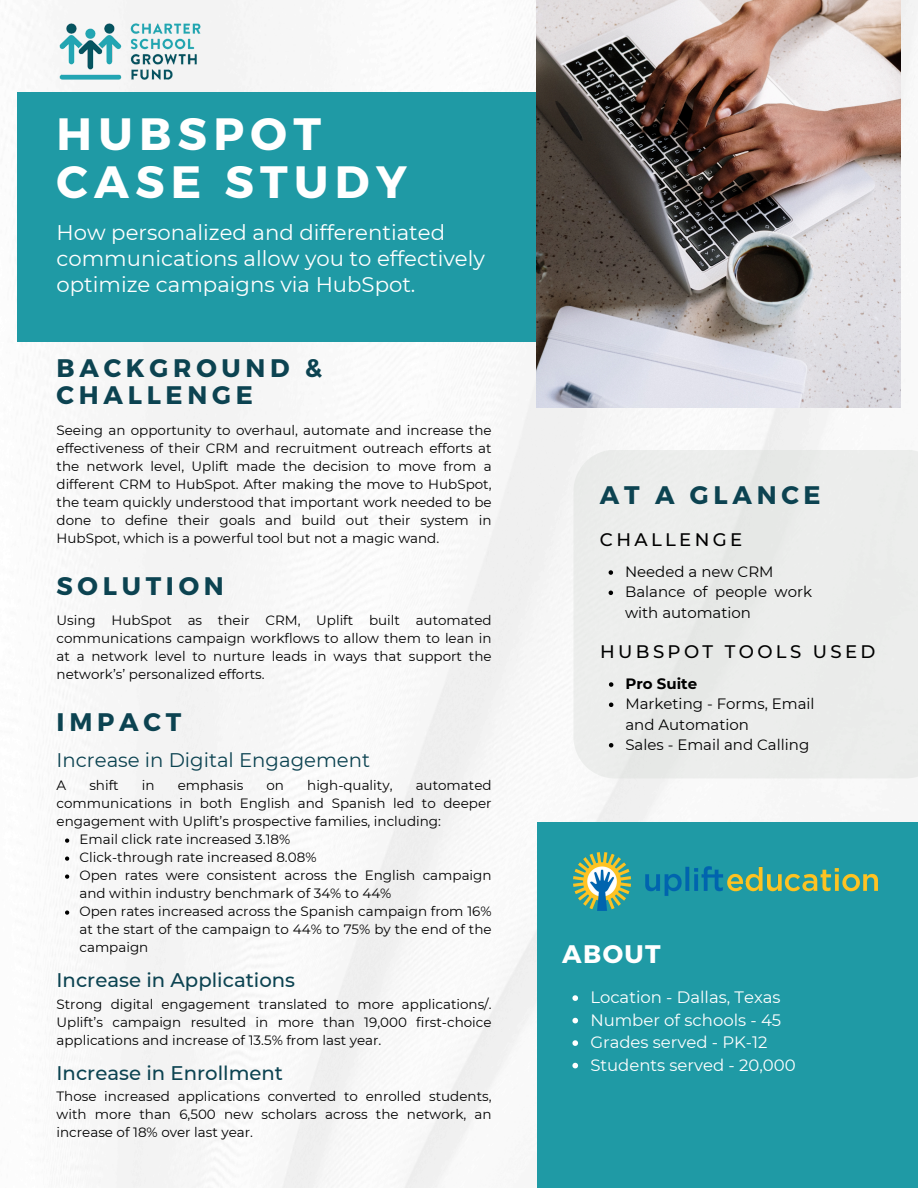
<style>
.page{position:relative;width:918px;height:1188px;background:#fff}
.page>*{position:absolute;margin:0;border:0;box-sizing:border-box;transform-origin:0 0}
.t1{font:700 45.3px/48.3px "Montserrat";letter-spacing:.14em;color:#fff}
.t2{font:700 25.35px/27px "Montserrat";letter-spacing:.185em;color:#0c4351}
.t3{font:700 25.35px "Montserrat";letter-spacing:.055em;color:#fff}
.t4{font:21.3px/25.8px "Montserrat";color:#fff}
.t5{font:500 19.65px "Montserrat";color:#0c4351}
.t6{font:19.65px "Montserrat";color:#0c4351}
.t7{font:500 18.15px "Montserrat";letter-spacing:.185em;color:#000}
.t8{font:16.5px/22.5px "Montserrat";color:#fff}
.t9{font:15px/20.2px "Montserrat";color:#000}
.t10{font:700 15px "Montserrat";color:#000}
.t11{font:13.5px/18px "Montserrat";color:#000;text-align:justify}
</style>
<div class="page">
<img style="left:17px;top:0;width:901px;height:1188px">
<div style="left:18px;top:92px;width:599px;height:249px;background:#1f9aa5"></div>
<img style="left:537px;top:0;width:363px;height:407px">
<div style="left:573px;top:450px;width:345px;height:328px;background:#ecedec"></div>
<div style="left:537px;top:823px;width:381px;height:365px;background:#1f9aa5"></div>
<img style="left:43px;top:0;width:173px;height:92px">
<img style="left:573px;top:853px;width:304px;height:57px">
<svg style="left:609px;top:570px;width:4px;height:5px"></svg>
<svg style="left:609px;top:591px;width:4px;height:4px"></svg>
<svg style="left:609px;top:682px;width:4px;height:5px"></svg>
<svg style="left:609px;top:703px;width:4px;height:4px"></svg>
<svg style="left:609px;top:743px;width:4px;height:5px"></svg>
<svg style="left:65px;top:839px;width:4px;height:4px"></svg>
<svg style="left:65px;top:857px;width:4px;height:4px"></svg>
<svg style="left:65px;top:874px;width:4px;height:5px"></svg>
<svg style="left:65px;top:910px;width:4px;height:5px"></svg>
<svg style="left:572px;top:995px;width:6px;height:6px"></svg>
<svg style="left:572px;top:1018px;width:6px;height:5px"></svg>
<svg style="left:572px;top:1040px;width:6px;height:6px"></svg>
<svg style="left:572px;top:1063px;width:6px;height:5px"></svg>
<h1 class="t1" style="left:57px;top:107px;width:352px">HUBSPOT<br>CASE STUDY</h1>
<h3 class="t4" style="left:57px;top:220px;width:430px">How personalized and differentiated communications allow you to effectively optimize campaigns via HubSpot.</h3>
<h2 class="t2" style="left:57px;top:353px;width:267px">BACKGROUND &amp;<br>CHALLENGE</h2>
<p class="t11" style="left:57px;top:421px;width:437px">Seeing an opportunity to overhaul, automate and increase the effectiveness of their CRM and recruitment outreach efforts at the network level, Uplift made the decision to move from a different CRM to HubSpot. After making the move to HubSpot, the team quickly understood that important work needed to be done to define their goals and build out their system in HubSpot, which is a powerful tool but not a magic wand.</p>
<h2 class="t2" style="left:57px;top:571px;width:169px">SOLUTION</h2>
<p class="t11" style="left:57px;top:611px;width:437px">Using HubSpot as their CRM, Uplift built automated communications campaign workflows to allow them to lean in at a network level to nurture leads in ways that support the network’s’ personalized efforts.</p>
<h2 class="t2" style="left:57px;top:707px;width:126px">IMPACT</h2>
<h3 class="t6" style="left:57px;top:748px;width:315px">Increase in Digital Engagement</h3>
<p class="t11" style="left:57px;top:776px;width:11px">A</p>
<p class="t11" style="left:89px;top:776px;width:31px">shift</p>
<p class="t11" style="left:142px;top:776px;width:14px">in</p>
<p class="t11" style="left:178px;top:776px;width:67px">emphasis</p>
<p class="t11" style="left:266px;top:776px;width:19px">on</p>
<p class="t11" style="left:307px;top:776px;width:87px">high-quality,</p>
<p class="t11" style="left:416px;top:776px;width:77px">automated</p>
<p class="t11" style="left:57px;top:794px;width:437px">communications in both English and Spanish led to deeper</p>
<p class="t11" style="left:57px;top:812px;width:386px">engagement with Uplift’s prospective families, including:</p>
<p class="t11" style="left:79px;top:830px;width:212px">Email click rate increased 3.18%</p>
<p class="t11" style="left:79px;top:848px;width:239px">Click-through rate increased 8.08%</p>
<p class="t11" style="left:79px;top:866px;width:414px">Open rates were consistent across the English campaign</p>
<p class="t11" style="left:79px;top:884px;width:313px">and within industry benchmark of 34% to 44%</p>
<p class="t11" style="left:79px;top:902px;width:414px">Open rates increased across the Spanish campaign from 16%</p>
<p class="t11" style="left:79px;top:920px;width:414px">at the start of the campaign to 44% to 75% by the end of the</p>
<p class="t11" style="left:79px;top:938px;width:70px">campaign</p>
<h3 class="t5" style="left:57px;top:968px;width:240px">Increase in Applications</h3>
<p class="t11" style="left:57px;top:995px;width:437px">Strong digital engagement translated to more applications/.<br>Uplift’s campaign resulted in more than 19,000 first-choice applications and increase of 13.5% from last year.</p>
<h3 class="t5" style="left:57px;top:1061px;width:228px">Increase in Enrollment</h3>
<p class="t11" style="left:57px;top:1087px;width:437px">Those increased applications converted to enrolled students, with more than 6,500 new scholars across the network, an increase of 18% over last year.</p>
<h2 class="t2" style="left:600px;top:480px;width:222px">AT A GLANCE</h2>
<h3 class="t7" style="left:600px;top:529px;width:144px">CHALLENGE</h3>
<p class="t9" style="left:625px;top:562px;width:189px">Needed a new CRM<br>Balance of people work with automation</p>
<h3 class="t7" style="left:600px;top:641px;width:277px">HUBSPOT TOOLS USED</h3>
<p class="t10" style="left:625px;top:675px;width:73px">Pro Suite</p>
<p class="t9" style="left:625px;top:694px;width:191px">Marketing - Forms, Email and Automation<br>Sales - Email and Calling</p>
<h2 class="t3" style="left:562px;top:938px;width:100px">ABOUT</h2>
<p class="t8" style="left:590px;top:986px;width:207px">Location - Dallas, Texas<br>Number of schools - 45<br>Grades served - PK-12<br>Students served - 20,000</p>
</div>
